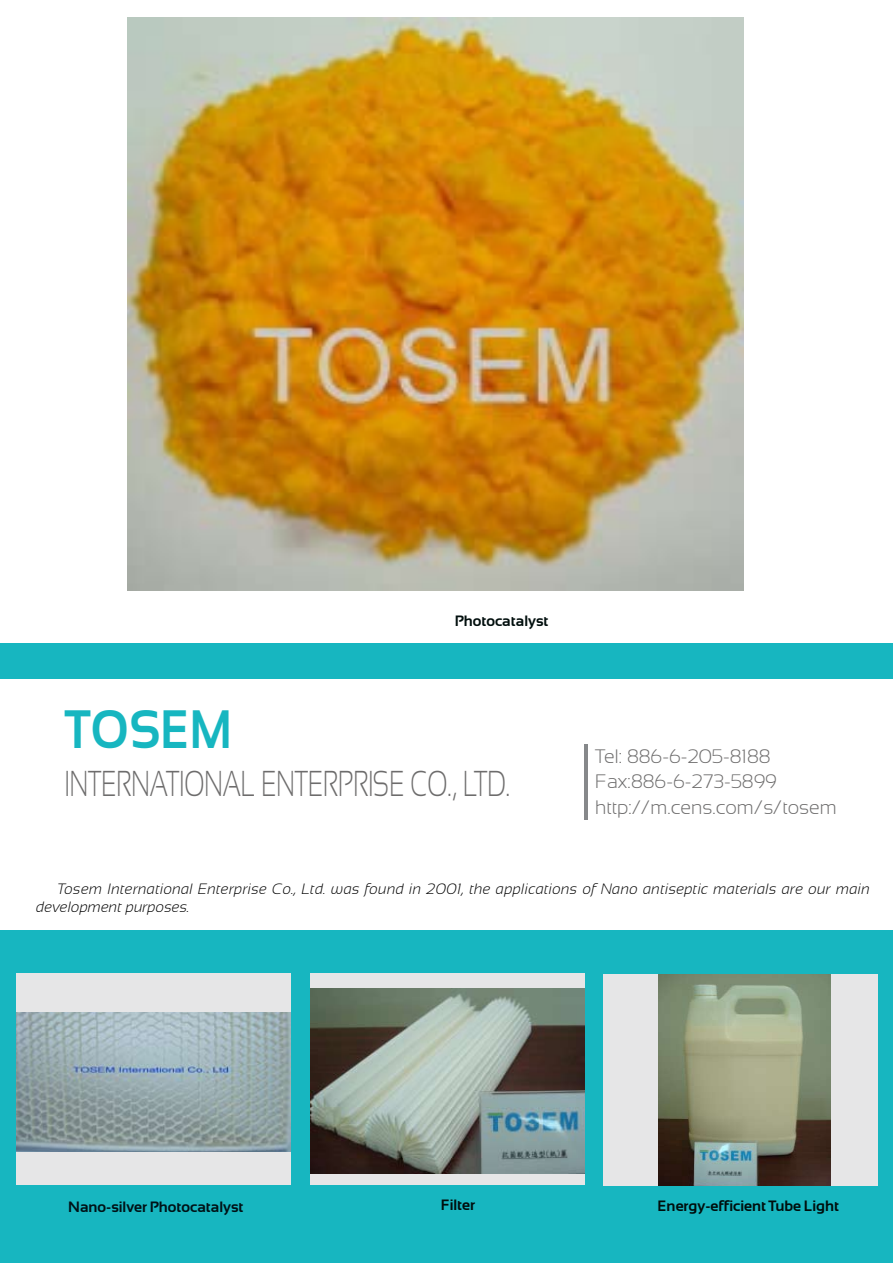
<style>
.page{position:relative;width:893px;height:1263px;background:#fff}
.page>*{position:absolute;margin:0;border:0;box-sizing:border-box;transform-origin:0 0}
.t1{font:700 54px "Sansation";color:#17b6c0;scale:.9 1}
.t2{font:300 36px "Sansation";color:#6d6c6c;scale:.7 1}
.t3{font:300 19.5px/25.5px "Sansation";color:#6d6c6c}
.t4{font:italic 300 15px/18px "Sansation";letter-spacing:.01em;color:#000}
.t5{font:700 15px "Sansation";color:#000e0d}
.t6{font:700 15px "Sansation";color:#001217}
</style>
<div class="page">
<div style="left:0;top:643px;width:893px;height:620px;background:#17b6c0"></div>
<div style="left:0;top:679px;width:893px;height:251px;background:#fff"></div>
<div style="left:17px;top:973px;width:274px;height:212px;background:#e6e6e7"></div>
<img style="left:17px;top:1012px;width:274px;height:139px">
<div style="left:310px;top:973px;width:274px;height:212px;background:#e6e6e7"></div>
<img style="left:310px;top:988px;width:274px;height:185px">
<div style="left:604px;top:974px;width:274px;height:212px;background:#e6e6e7"></div>
<img style="left:659px;top:974px;width:171px;height:212px">
<hr style="left:584px;top:744px;width:3px;height:76px;background:#86888a">
<img style="left:128px;top:18px;width:616px;height:572px">
<p class="t5" style="left:455px;top:613px;width:95px">Photocatalyst</p>
<h1 class="t1" style="left:65px;top:699px;width:188px">TOSEM</h1>
<h2 class="t2" style="left:65px;top:763px;width:637px">INTERNATIONAL ENTERPRISE CO., LTD.</h2>
<h3 class="t3" style="left:595px;top:743px;width:243px">Tel: 886-6-205-8188<br>Fax:886-6-273-5899 http://m.cens.com/s/tosem</h3>
<p class="t4" style="left:36px;top:880px;width:835px;text-indent:21px">Tosem International Enterprise Co., Ltd. was found in 2001, the applications of Nano antiseptic materials are our main development purposes.</p>
<p class="t6" style="left:68px;top:1199px;width:177px">Nano-silver Photocatalyst</p>
<p class="t5" style="left:441px;top:1197px;width:36px">Filter</p>
<p class="t5" style="left:658px;top:1198px;width:183px">Energy-efficient Tube Light</p>
</div>
